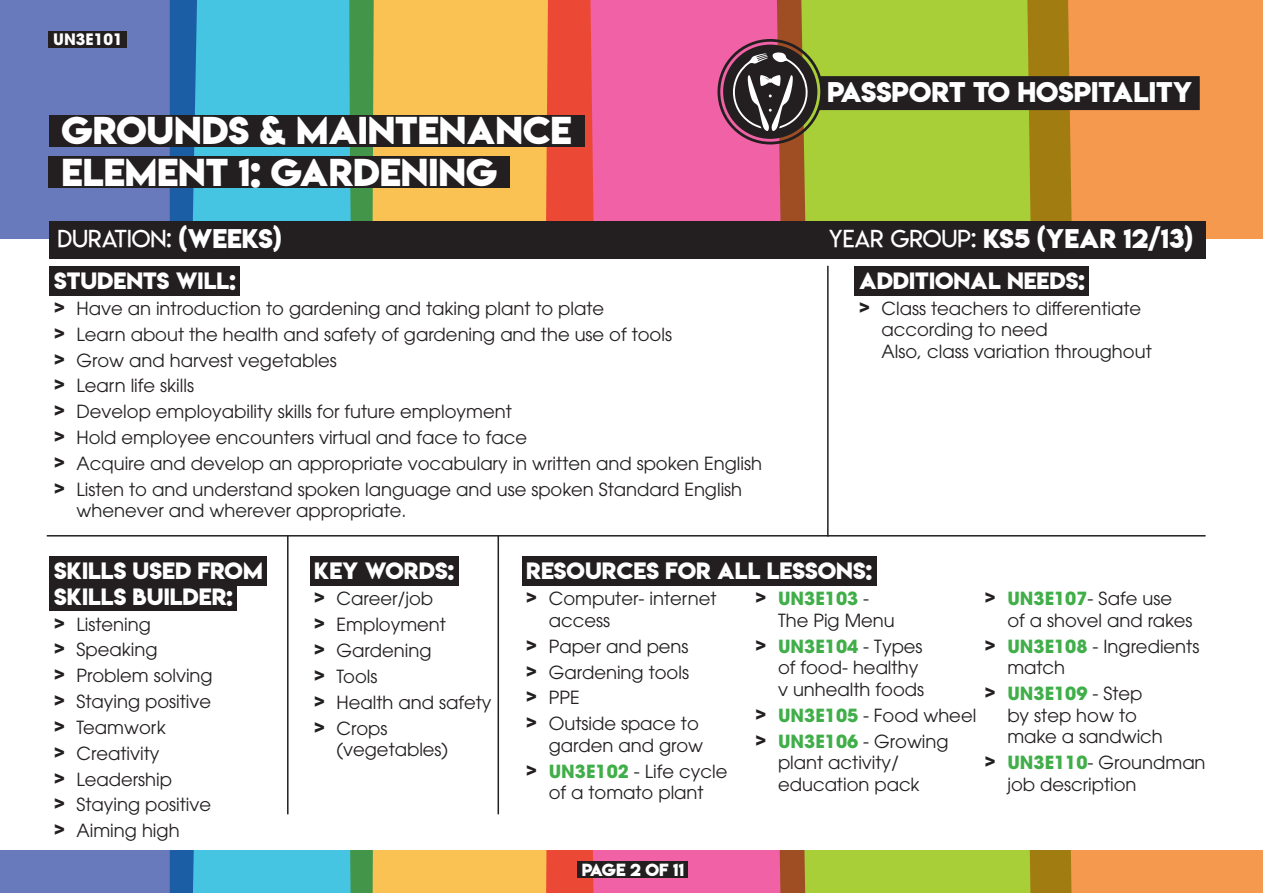
<style>
.page{position:relative;width:1263px;height:893px;background:#fff}
.page>*{position:absolute;margin:0;border:0;box-sizing:border-box;transform-origin:0 0}
.t1{font:34.5px "Lemon Milkbold";color:#fff}
.t2{font:25.35px "Lemon Milkbold";color:#fff}
.t3{font:24px "Lemon Milkbold";color:#fff}
.t4{font:24px "Lemon Milklight";color:#fff}
.t5{font:21px "Lemon Milkbold";color:#fff}
.t6{font:18px/21.6px "ITC Avant Garde Pro";color:#231f20}
.t7{font:700 18px "ITC Avant Garde Pro";color:#40ae49}
.t8{font:15.6px "Lemon Milkbold";color:#fff}
.t9{font:700 15.6px "ITC Avant Garde Pro";color:#fff}
.s1{font-family:"Lemon Milkbold"}
.s2{font-family:"Lemon Milklight"}
.s3{font-weight:700;color:#40ae49}
.s4{font-weight:400;color:#231f20}
</style>
<div class="page">
<div style="left:0;top:0;width:170px;height:239px;background:#687abc"></div>
<svg style="left:170px;top:0;width:175px;height:221px;background:#3eb5d8"></svg>
<svg style="left:345px;top:0;width:200px;height:221px;background:#dcbb57"></svg>
<svg style="left:545px;top:0;width:205px;height:221px;background:#ed5c8c"></svg>
<svg style="left:750px;top:0;width:247px;height:221px;background:#acba3f"></svg>
<svg style="left:997px;top:0;width:266px;height:239px;background:#df9a41"></svg>
<svg style="left:0;top:851px;width:1263px;height:42px;background:#af9c75"></svg>
<div style="left:50px;top:266px;width:190px;height:30px;background:#231f20"></div>
<div style="left:50px;top:556px;width:217px;height:30px;background:#231f20"></div>
<div style="left:50px;top:581px;width:187px;height:30px;background:#231f20"></div>
<div style="left:310px;top:556px;width:148px;height:30px;background:#231f20"></div>
<div style="left:522px;top:556px;width:354px;height:30px;background:#231f20"></div>
<div style="left:855px;top:266px;width:234px;height:30px;background:#231f20"></div>
<hr style="left:47px;top:535px;width:1158px;height:1px;background:#231f20">
<hr style="left:827px;top:266px;width:2px;height:270px;background:#231f20">
<hr style="left:287px;top:536px;width:2px;height:278px;background:#231f20">
<hr style="left:497px;top:536px;width:2px;height:278px;background:#231f20">
<div style="left:49px;top:221px;width:1156px;height:37px;background:#231f20"></div>
<div style="left:577px;top:862px;width:111px;height:16px;background:#231f20"></div>
<div style="left:818px;top:76px;width:382px;height:34px;background:#231f20"></div>
<div style="left:723px;top:45px;width:94px;height:94px;background:#231f20;border-radius:50%"></div>
<svg style="left:733px;top:52px;width:75px;height:79px"></svg>
<div style="left:717px;top:39px;width:106px;height:105px;border:3px solid #231f20;border-radius:50%"></div>
<div style="left:49px;top:115px;width:535px;height:31px;background:#231f20"></div>
<div style="left:49px;top:156px;width:461px;height:32px;background:#231f20"></div>
<div style="left:49px;top:31px;width:78px;height:17px;background:#231f20"></div>
<p class="t9" style="left:53px;top:29px;width:71px">UN3E101</p>
<p class="t1" style="left:62px;top:106px;width:512px">GROUNDS &amp; MAINTENANCE</p>
<h2 class="t1" style="left:62px;top:147px;width:437px">ELEMENT 1: GARDENING</h2>
<p class="t2" style="left:827px;top:74px;width:367px">PASSPORT TO HOSPITALITY</p>
<p class="t4" style="left:57px;top:224px;width:226px">DURATION: <span class="s1">(WEEKS)</span></p>
<p class="t3" style="left:829px;top:221px;width:366px"><span class="s2">YEAR GROUP:</span> KS5 (YEAR 12/13)</p>
<p class="t5" style="left:54px;top:266px;width:183px">STUDENTS WILL:</p>
<p class="t6" style="left:54px;top:297px;width:552px"><sup>&gt;</sup> Have an introduction to gardening and taking plant to plate</p>
<p class="t6" style="left:54px;top:323px;width:619px"><sup>&gt;</sup> Learn about the health and safety of gardening and the use of tools</p>
<p class="t6" style="left:54px;top:349px;width:284px"><sup>&gt;</sup> Grow and harvest vegetables</p>
<p class="t6" style="left:54px;top:375px;width:142px"><sup>&gt;</sup> Learn life skills</p>
<p class="t6" style="left:54px;top:401px;width:459px"><sup>&gt;</sup> Develop employability skills for future employment</p>
<p class="t6" style="left:54px;top:426px;width:474px"><sup>&gt;</sup> Hold employee encounters virtual and face to face</p>
<p class="t6" style="left:54px;top:452px;width:709px"><sup>&gt;</sup> Acquire and develop an appropriate vocabulary in written and spoken English</p>
<p class="t6" style="left:76px;top:478px;width:667px;text-indent:-22px"><sup>&gt;</sup> Listen to and understand spoken language and use spoken Standard English whenever and wherever appropriate.</p>
<p class="t5" style="left:859px;top:266px;width:227px">ADDITIONAL NEEDS:</p>
<p class="t6" style="left:881px;top:297px;width:272px;text-indent:-22px"><sup>&gt;</sup> Class teachers to differentiate according to need<br>Also, class variation throughout</p>
<p class="t5" style="left:54px;top:556px;width:210px">SKILLS USED FROM</p>
<p class="t5" style="left:54px;top:581px;width:180px">SKILLS BUILDER:</p>
<p class="t6" style="left:54px;top:613px;width:98px"><sup>&gt;</sup> Listening</p>
<p class="t6" style="left:54px;top:639px;width:105px"><sup>&gt;</sup> Speaking</p>
<p class="t6" style="left:54px;top:665px;width:160px"><sup>&gt;</sup> Problem solving</p>
<p class="t6" style="left:54px;top:690px;width:159px"><sup>&gt;</sup> Staying positive</p>
<p class="t6" style="left:54px;top:716px;width:113px"><sup>&gt;</sup> Teamwork</p>
<p class="t6" style="left:54px;top:742px;width:107px"><sup>&gt;</sup> Creativity</p>
<p class="t6" style="left:54px;top:768px;width:120px"><sup>&gt;</sup> Leadership</p>
<p class="t6" style="left:54px;top:794px;width:159px"><sup>&gt;</sup> Staying positive</p>
<p class="t6" style="left:54px;top:820px;width:127px"><sup>&gt;</sup> Aiming high</p>
<p class="t5" style="left:314px;top:556px;width:141px">KEY WORDS:</p>
<p class="t6" style="left:314px;top:588px;width:121px"><sup>&gt;</sup> Career/job</p>
<p class="t6" style="left:314px;top:613px;width:134px"><sup>&gt;</sup> Employment</p>
<p class="t6" style="left:314px;top:639px;width:119px"><sup>&gt;</sup> Gardening</p>
<p class="t6" style="left:314px;top:665px;width:65px"><sup>&gt;</sup> Tools</p>
<p class="t6" style="left:314px;top:691px;width:179px"><sup>&gt;</sup> Health and safety</p>
<p class="t6" style="left:337px;top:717px;width:113px;text-indent:-22px"><sup>&gt;</sup> Crops (vegetables)</p>
<p class="t5" style="left:526px;top:556px;width:347px">RESOURCES FOR ALL LESSONS:</p>
<p class="t6" style="left:549px;top:588px;width:169px;text-indent:-22px"><sup>&gt;</sup> Computer- internet access</p>
<p class="t6" style="left:526px;top:635px;width:164px"><sup>&gt;</sup> Paper and pens</p>
<p class="t6" style="left:526px;top:661px;width:164px"><sup>&gt;</sup> Gardening tools</p>
<p class="t6" style="left:526px;top:687px;width:55px"><sup>&gt;</sup> PPE</p>
<p class="t6" style="left:526px;top:713px;width:178px;text-align:right"><sup>&gt;</sup> Outside space to garden and grow</p>
<p class="t6" style="left:526px;top:760px;width:203px;text-align:center"><sup>&gt;</sup> <span class="s3">UN3E102</span> - Life cycle of a tomato plant</p>
<p class="t7" style="left:755px;top:587px;width:115px"><sup>&gt;</sup> UN3E103 <span class="s4">-</span></p>
<p class="t6" style="left:778px;top:609px;width:118px">The Pig Menu</p>
<p class="t6" style="left:778px;top:635px;width:148px;text-indent:-23px"><sup>&gt;</sup> <span class="s3">UN3E104</span> - Types of food- healthy v unhealth foods</p>
<p class="t6" style="left:755px;top:704px;width:222px"><sup>&gt;</sup> <span class="s3">UN3E105</span> - Food wheel</p>
<p class="t6" style="left:778px;top:730px;width:172px;text-indent:-23px"><sup>&gt;</sup> <span class="s3">UN3E106</span> - Growing plant activity/ education pack</p>
<p class="t6" style="left:985px;top:588px;width:189px"><sup>&gt;</sup> <span class="s3">UN3E107</span>- Safe use</p>
<p class="t6" style="left:1007px;top:609px;width:187px">of a shovel and rakes</p>
<p class="t6" style="left:1007px;top:635px;width:194px;text-indent:-22px"><sup>&gt;</sup> <span class="s3">UN3E108</span> - Ingredients match</p>
<p class="t6" style="left:1007px;top:683px;width:157px;text-indent:-22px"><sup>&gt;</sup> <span class="s3">UN3E109</span> - Step by step how to make a sandwich</p>
<p class="t6" style="left:1007px;top:752px;width:200px;text-indent:-22px"><sup>&gt;</sup> <span class="s3">UN3E110</span>- Groundman job description</p>
<p class="t8" style="left:582px;top:859px;width:104px">PAGE 2 OF 11</p>
</div>
